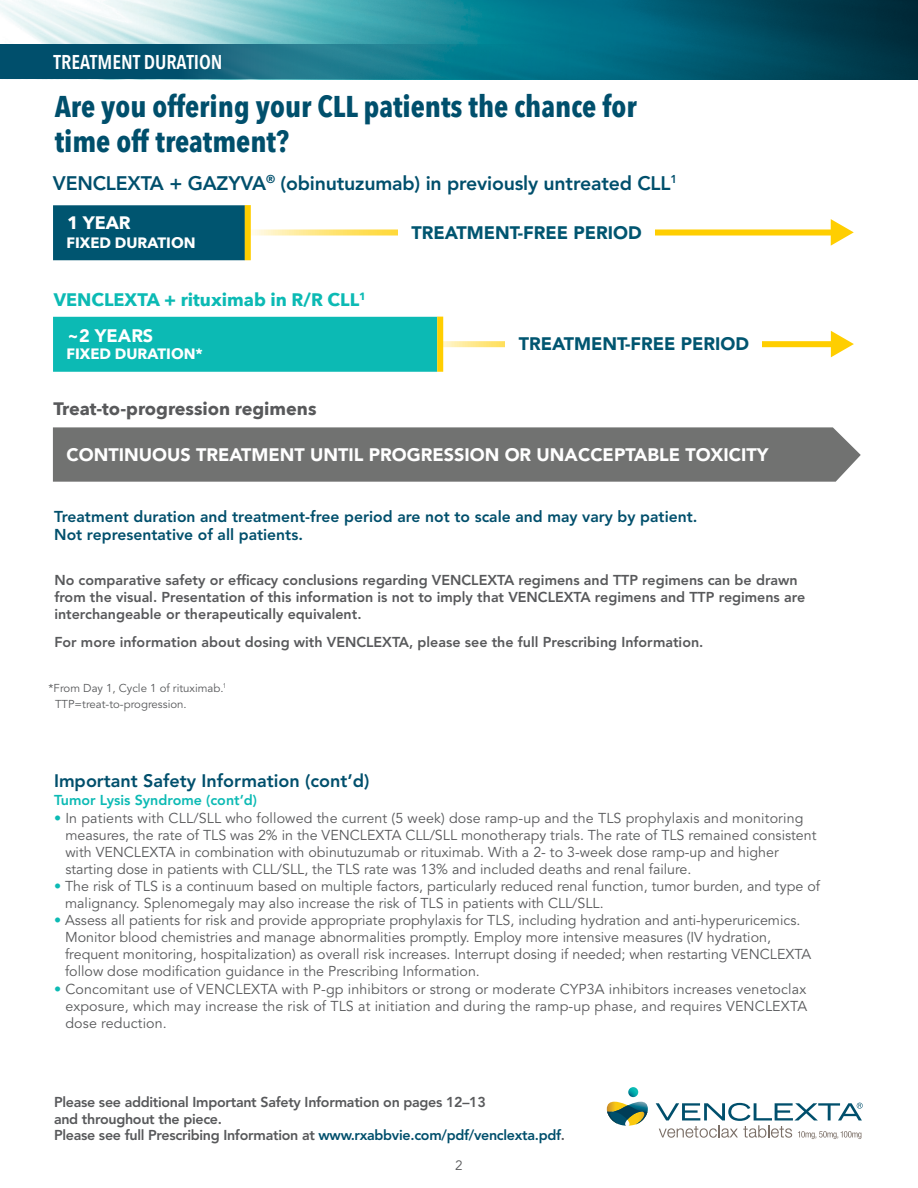
<style>
.page{position:relative;width:918px;height:1188px;background:#fff}
.page>*{position:absolute;margin:0;border:0;box-sizing:border-box;transform-origin:0 0}
.t1{font:700 30px/35.5px "Avenir Next Condensed";color:#004f6c}
.t2{font:600 19.95px "Avenir Next Condensed";color:#fff}
.t3{font:800 19.5px "Avenir LT Std";letter-spacing:-.01em;color:#004f6c}
.t4{font:700 18.15px "Avenir Next";color:#0cbab4}
.t5{font:900 18px "Avenir LT Std";color:#fff}
.t6{font:900 18px "Avenir LT Std";color:#005570}
.t7{font:800 18px "Avenir LT Std";color:#004f6c}
.t8{font:700 18px "Avenir Next";color:#58595b}
.t9{font:700 18px "Avenir Next";color:#fff}
.t10{font:800 15.6px/18.6px "Avenir LT Std";color:#004f6c}
.t11{font:700 15px "Avenir Next";color:#fff}
.t12{font:14.25px/17.1px "Avenir LT Std";color:#58595b}
.t13{font:800 14.25px/17.1px "Avenir LT Std";color:#58595b}
.t14{font:800 14.25px/16.5px "Avenir LT Std";letter-spacing:-.02em;color:#58595b}
.t15{font:800 14.25px "Avenir LT Std";color:#0cbab4}
.t16{font:13.5px "Avenir LT Std";color:#58595b}
.t17{font:11.4px/16.4px "Avenir LT Std";color:#58595b}
.s1{color:#0cbab4}
.s2{color:#004f6c}
</style>
<div class="page">
<svg style="left:656px;top:1103px;width:207px;height:36px"></svg>
<svg style="left:607px;top:1087px;width:41px;height:39px"></svg>
<img style="left:0;top:0;width:918px;height:80px">
<svg style="left:0;top:44px;width:578px;height:35px;background:#0d6a81"></svg>
<div style="left:53px;top:427px;width:808px;height:55px;background:#717271"></div>
<svg style="left:443px;top:341px;width:388px;height:6px"></svg>
<svg style="left:251px;top:229px;width:580px;height:7px;background:#ffde57"></svg>
<div style="left:53px;top:205px;width:192px;height:55px;background:#005570"></div>
<div style="left:53px;top:317px;width:384px;height:55px;background:#0cbab4"></div>
<div style="left:398px;top:220px;width:257px;height:25px;background:#fff"></div>
<svg style="left:831px;top:219px;width:23px;height:27px"></svg>
<svg style="left:831px;top:331px;width:23px;height:26px"></svg>
<div style="left:245px;top:205px;width:6px;height:55px;background:#ffce00"></div>
<div style="left:437px;top:317px;width:6px;height:55px;background:#ffce00"></div>
<div style="left:506px;top:331px;width:256px;height:25px;background:#fff"></div>
<h2 class="t2" style="left:54px;top:45px;width:171px">TREATMENT DURATION</h2>
<h1 class="t1" style="left:55px;top:88px;width:583px">Are you offering your CLL patients the chance for time off treatment?</h1>
<h3 class="t3" style="left:53px;top:171px;width:626px">VENCLEXTA + GAZYVA<sup>®</sup> (obinutuzumab) in previously untreated CLL<sup>1</sup></h3>
<p class="t9" style="left:67px;top:207px;width:65px">1 YEAR</p>
<p class="t11" style="left:66px;top:230px;width:131px">FIXED DURATION</p>
<p class="t4" style="left:54px;top:284px;width:314px">VENCLEXTA + rituximab in R/R CLL<sup>1</sup></p>
<p class="t5" style="left:67px;top:325px;width:88px">~2 YEARS</p>
<p class="t11" style="left:66px;top:341px;width:138px">FIXED DURATION*</p>
<p class="t8" style="left:53px;top:393px;width:265px">Treat-to-progression regimens</p>
<p class="t6" style="left:411px;top:222px;width:232px">TREATMENT-FREE PERIOD</p>
<p class="t6" style="left:519px;top:332px;width:232px">TREATMENT-FREE PERIOD</p>
<p class="t5" style="left:66px;top:444px;width:704px">CONTINUOUS TREATMENT UNTIL PROGRESSION OR UNACCEPTABLE TOXICITY</p>
<p class="t10" style="left:54px;top:507px;width:645px">Treatment duration and treatment-free period are not to scale and may vary by patient.<br>Not representative of all patients.</p>
<p class="t13" style="left:54px;top:571px;width:752px">No comparative safety or efficacy conclusions regarding VENCLEXTA regimens and TTP regimens can be drawn from the visual. Presentation of this information is not to imply that VENCLEXTA regimens and TTP regimens are interchangeable or therapeutically equivalent.</p>
<p class="t13" style="left:54px;top:633px;width:651px">For more information about dosing with VENCLEXTA, please see the full Prescribing Information.</p>
<p class="t17" style="left:55px;top:680px;width:173px;text-indent:-6px">*From Day 1, Cycle 1 of rituximab.<sup>1<br></sup>TTP=treat-to-progression.</p>
<p class="t7" style="left:54px;top:770px;width:317px">Important Safety Information (cont’d)</p>
<p class="t15" style="left:54px;top:792px;width:205px">Tumor Lysis Syndrome (cont’d)</p>
<p class="t12" style="left:65px;top:809px;width:753px;text-indent:-11px"><span class="s1">•</span> In patients with CLL/SLL who followed the current (5 week) dose ramp-up and the TLS prophylaxis and monitoring measures, the rate of TLS was 2% in the VENCLEXTA CLL/SLL monotherapy trials. The rate of TLS remained consistent with VENCLEXTA in combination with obinutuzumab or rituximab. With a 2- to 3-week dose ramp-up and higher starting dose in patients with CLL/SLL, the TLS rate was 13% and included deaths and renal failure.</p>
<p class="t12" style="left:65px;top:878px;width:756px;text-indent:-11px"><span class="s1">•</span> The risk of TLS is a continuum based on multiple factors, particularly reduced renal function, tumor burden, and type of malignancy. Splenomegaly may also increase the risk of TLS in patients with CLL/SLL.</p>
<p class="t12" style="left:65px;top:912px;width:748px;text-indent:-11px"><span class="s1">•</span> Assess all patients for risk and provide appropriate prophylaxis for TLS, including hydration and anti-hyperuricemics.<br>Monitor blood chemistries and manage abnormalities promptly. Employ more intensive measures (IV hydration, frequent monitoring, hospitalization) as overall risk increases. Interrupt dosing if needed; when restarting VENCLEXTA follow dose modification guidance in the Prescribing Information.</p>
<p class="t12" style="left:65px;top:980px;width:743px;text-align:justify;text-indent:-11px"><span class="s1">•</span> Concomitant use of VENCLEXTA with P-gp inhibitors or strong or moderate CYP3A inhibitors increases venetoclax exposure, which may increase the risk of TLS at initiation and during the ramp-up phase, and requires VENCLEXTA dose reduction.</p>
<p class="t14" style="left:54px;top:1094px;width:513px">Please see additional Important Safety Information on pages 12–13<br>and throughout the piece.<br>Please see full Prescribing Information at <span class="s2">www.rxabbvie.com/pdf/venclexta.pdf</span>.</p>
<p class="t16" style="left:455px;top:1157px;width:9px">2</p>
</div>
